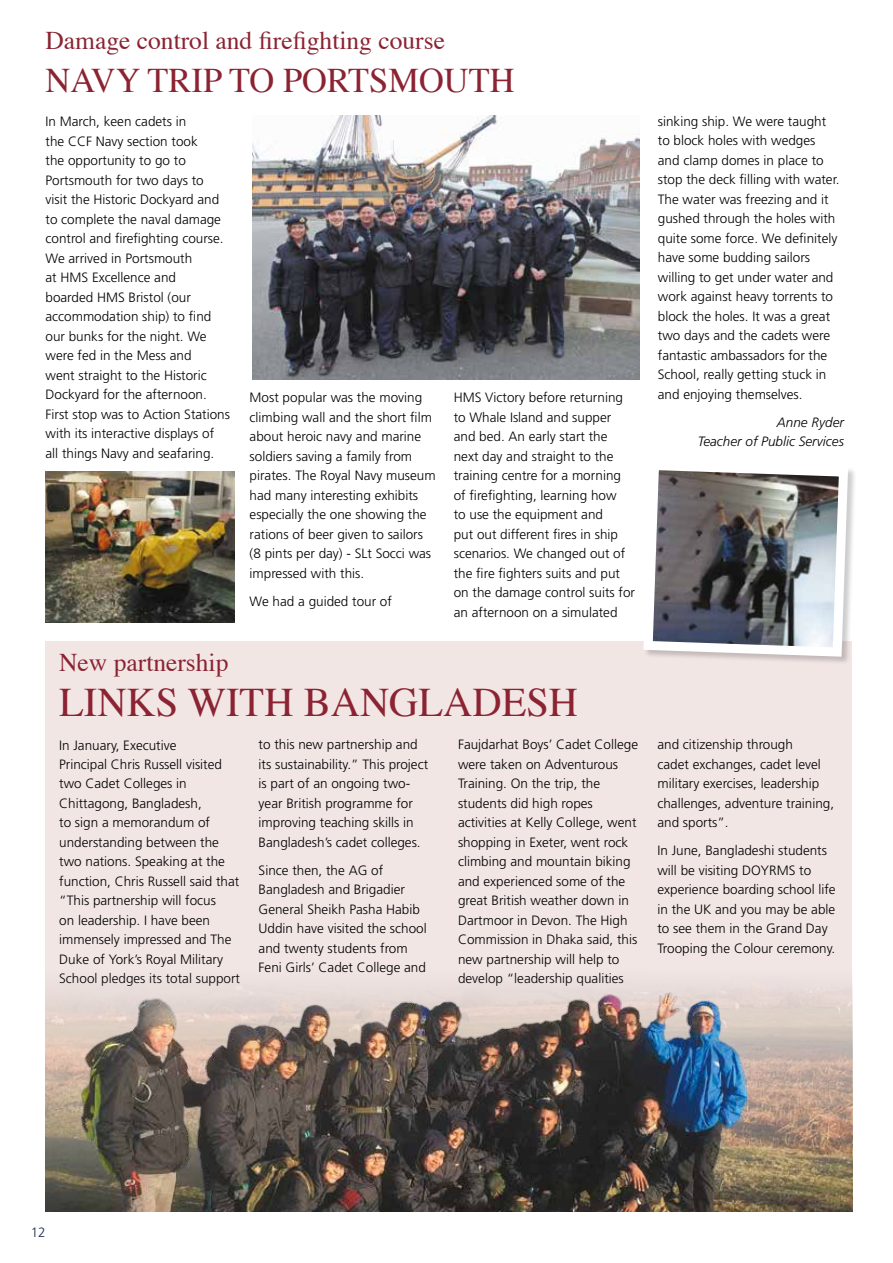
<style>
.page{position:relative;width:893px;height:1263px;background:#fff}
.page>*{position:absolute;margin:0;border:0;box-sizing:border-box;transform-origin:0 0}
.t1{font:40.5px "Times";color:#8b2332}
.t2{font:34.5px "Times";color:#8b2332}
.t3{font:25.5px "Times";color:#8b2332}
.t4{font:300 13.5px/19.5px "Frutiger";color:#000}
.t5{font:italic 300 13.5px/19.5px "Frutiger";color:#000;text-align:right}
.t6{font:300 13.5px "Frutiger";color:#1e2b51}
</style>
<div class="page">
<div style="left:46px;top:641px;width:806px;height:571px;background:#f2e6e5"></div>
<img style="left:46px;top:984px;width:806px;height:228px">
<img style="left:80px;top:991px;width:666px;height:221px">
<img style="left:253px;top:116px;width:386px;height:263px">
<div style="left:644px;top:461px;width:213px;height:204px;background:#000;opacity:.2"></div>
<svg style="left:644px;top:461px;width:209px;height:200px"></svg>
<img style="left:46px;top:471px;width:189px;height:151px">
<h3 class="t3" style="left:46px;top:16px;width:401px">Damage control and firefighting course</h3>
<h2 class="t2" style="left:46px;top:48px;width:471px">NAVY TRIP TO PORTSMOUTH</h2>
<p class="t4" style="left:46px;top:112px;width:186px">In March, keen cadets in<br>the CCF Navy section took<br>the opportunity to go to<br>Portsmouth for two days to<br>visit the Historic Dockyard and to complete the naval damage control and firefighting course.<br>We arrived in Portsmouth<br>at HMS Excellence and<br>boarded HMS Bristol (our accommodation ship) to find our bunks for the night. We were fed in the Mess and<br>went straight to the Historic<br>Dockyard for the afternoon.<br>First stop was to Action Stations with its interactive displays of all things Navy and seafaring.</p>
<p class="t4" style="left:250px;top:388px;width:188px">Most popular was the moving climbing wall and the short film about heroic navy and marine soldiers saving a family from pirates. The Royal Navy museum had many interesting exhibits especially the one showing the rations of beer given to sailors (8 pints per day) - SLt Socci was impressed with this.</p>
<p class="t4" style="left:250px;top:591px;width:144px">We had a guided tour of</p>
<p class="t4" style="left:454px;top:388px;width:183px">HMS Victory before returning to Whale Island and supper and bed. An early start the next day and straight to the training centre for a morning of firefighting, learning how<br>to use the equipment and<br>put out different fires in ship scenarios. We changed out of the fire fighters suits and put on the damage control suits for an afternoon on a simulated</p>
<p class="t4" style="left:658px;top:111px;width:183px">sinking ship. We were taught to block holes with wedges and clamp domes in place to stop the deck filling with water.<br>The water was freezing and it gushed through the holes with quite some force. We definitely have some budding sailors willing to get under water and work against heavy torrents to block the holes. It was a great two days and the cadets were fantastic ambassadors for the<br>School, really getting stuck in and enjoying themselves.</p>
<p class="t5" style="left:698px;top:412px;width:147px">Anne Ryder<br>Teacher of Public Services</p>
<h3 class="t3" style="left:59px;top:638px;width:171px">New partnership</h3>
<h1 class="t1" style="left:59px;top:664px;width:520px">LINKS WITH BANGLADESH</h1>
<p class="t4" style="left:59px;top:735px;width:182px">In January, Executive<br>Principal Chris Russell visited two Cadet Colleges in<br>Chittagong, Bangladesh,<br>to sign a memorandum of understanding between the two nations. Speaking at the function, Chris Russell said that “This partnership will focus<br>on leadership. I have been immensely impressed and The<br>Duke of York’s Royal Military<br>School pledges its total support</p>
<p class="t4" style="left:259px;top:735px;width:171px">to this new partnership and its sustainability.” This project is part of an ongoing two&shy;year British programme for improving teaching skills in<br>Bangladesh’s cadet colleges.</p>
<p class="t4" style="left:458px;top:735px;width:182px">Faujdarhat Boys’ Cadet College were taken on Adventurous<br>Training. On the trip, the students did high ropes activities at Kelly College, went shopping in Exeter, went rock climbing and mountain biking and experienced some of the great British weather down in<br>Dartmoor in Devon. The High<br>Commission in Dhaka said, this new partnership will help to develop “leadership qualities</p>
<p class="t4" style="left:657px;top:735px;width:178px">and citizenship through<br>cadet exchanges, cadet level military exercises, leadership challenges, adventure training, and sports”.</p>
<p class="t4" style="left:657px;top:841px;width:180px">In June, Bangladeshi students will be visiting DOYRMS to experience boarding school life in the UK and you may be able to see them in the Grand Day<br>Trooping the Colour ceremony.</p>
<p class="t4" style="left:259px;top:860px;width:170px">Since then, the AG of<br>Bangladesh and Brigadier<br>General Sheikh Pasha Habib<br>Uddin have visited the school and twenty students from<br>Feni Girls’ Cadet College and</p>
<p class="t6" style="left:31px;top:1225px;width:17px">12</p>
</div>
